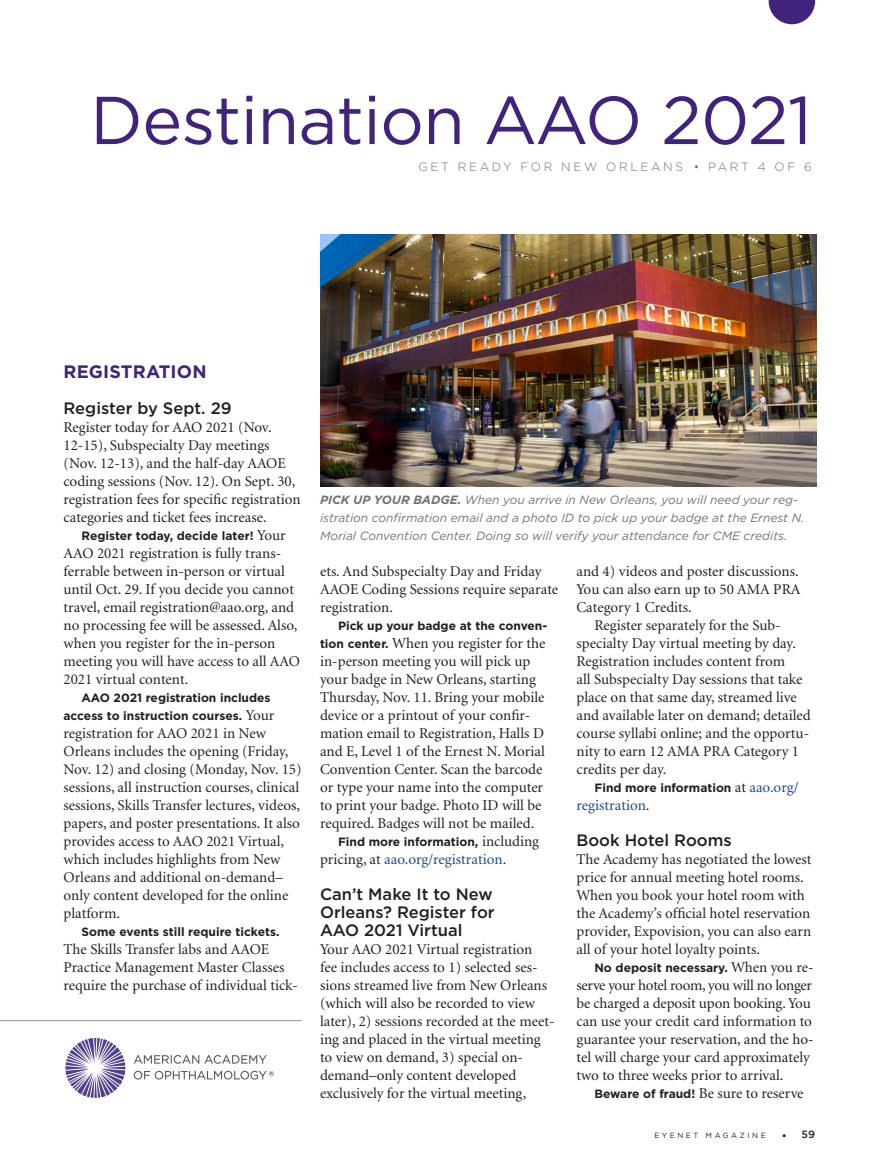
<style>
.page{position:relative;width:878px;height:1175px;background:#fff}
.page>*{position:absolute;margin:0;border:0;box-sizing:border-box;transform-origin:0 0}
.NB_Superhead{font:67.5px "Gotham";letter-spacing:-.01em;color:#41237e}
.NB_Section_Head{font:700 18px "Gotham";letter-spacing:.01em;color:#41237e}
.NB_story_title{font:500 16.5px/18px "Gotham";color:#231f20}
.BODY_text{font:15px/18px "Minion";color:#231f20}
.BODY_text_NO_indent{font:15px/18px "Minion";color:#231f20}
.BODY_text-2{font:15px "Minion";color:#18469d}
.BODY_text-3{font:700 12px/18px "Gotham";color:#231f20}
.t1{font:italic 12px/18px "Gotham";color:#717275}
.NB_Superhead-2{font:300 12px "Gotham";letter-spacing:.22em;color:#717275}
.t2{font:500 10.5px "Gotham";color:#231f20}
.t3{font:7.5px "Gotham";letter-spacing:.34em;color:#231f20}
.s1{font-family:"Minion";font-weight:400;font-size:15px}
.s2{font-weight:700}
.s3{font-family:"Gotham";font-weight:700;font-size:12px}
.s4{color:#231f20}
.s5{font-family:"Minion";font-weight:400;font-size:15px;color:#18469d}
.s6{font-weight:300;font-size:12px}
</style>
<div class="page">
<svg style="left:768px;top:0;width:47px;height:24px"></svg>
<svg style="left:65px;top:1038px;width:60px;height:59px"></svg>
<svg style="left:134px;top:1055px;width:140px;height:24px"></svg>
<hr style="left:0;top:1020px;width:302px;height:1px;background:#939598">
<img style="left:320px;top:234px;width:496px;height:252px">
<p class="NB_Superhead" style="left:90px;top:77px;width:723px">Destination AAO 2021</p>
<p class="NB_Superhead-2" style="left:418px;top:159px;width:395px">GET READY FOR NEW ORLEANS • PART 4 OF 6</p>
<p class="NB_Section_Head" style="left:64px;top:360px;width:144px">REGISTRATION</p>
<p class="NB_story_title" style="left:64px;top:399px;width:170px">Register by Sept. 29</p>
<p class="BODY_text_NO_indent" style="left:64px;top:419px;width:238px">Register today for AAO 2021 (Nov.<br>12-15), Subspecialty Day meetings (Nov. 12-13), and the half-day AAOE coding sessions (Nov. 12). On Sept. 30, registration fees for specific registration categories and ticket fees increase.</p>
<p class="BODY_text-3" style="left:82px;top:527px;width:206px">Register today, decide later! <span class="s1">Your</span></p>
<p class="BODY_text" style="left:64px;top:545px;width:238px">AAO 2021 registration is fully trans&shy;ferrable between in-person or virtual until Oct. 29. If you decide you cannot travel, email registration@aao.org, and no processing fee will be assessed. Also, when you register for the in-person meeting you will have access to all AAO 2021 virtual content.</p>
<p class="BODY_text-3" style="left:64px;top:689px;width:212px;text-indent:18px">AAO 2021 registration includes access to instruction courses. <span class="s1">Your</span></p>
<p class="BODY_text" style="left:64px;top:725px;width:239px">registration for AAO 2021 in New Orleans includes the opening (Friday, Nov. 12) and closing (Monday, Nov. 15) sessions, all instruction courses, clinical sessions, Skills Transfer lectures, videos, papers, and poster presentations. It also provides access to AAO 2021 Virtual, which includes highlights from New Orleans and additional on-demand– only content developed for the online platform.</p>
<p class="BODY_text-3" style="left:82px;top:923px;width:199px">Some events still require tickets.</p>
<p class="BODY_text" style="left:64px;top:941px;width:236px">The Skills Transfer labs and AAOE<br>Practice Management Master Classes require the purchase of individual tick-</p>
<p class="t1" style="left:320px;top:490px;width:485px"><span class="s2">PICK UP YOUR BADGE.</span> When you arrive in New Orleans, you will need your reg&shy;istration confirmation email and a photo ID to pick up your badge at the Ernest N.<br>Morial Convention Center. Doing so will verify your attendance for CME credits.</p>
<p class="BODY_text" style="left:320px;top:563px;width:240px">ets. And Subspecialty Day and Friday<br>AAOE Coding Sessions require separate registration.</p>
<p class="BODY_text-3" style="left:338px;top:617px;width:211px">Pick up your badge at the conven-</p>
<p class="BODY_text" style="left:320px;top:635px;width:227px"><span class="s3">tion center.</span> When you register for the in-person meeting you will pick up your badge in New Orleans, starting Thursday, Nov. 11. Bring your mobile device or a printout of your confir&shy;mation email to Registration, Halls D and E, Level 1 of the Ernest N. Morial Convention Center. Scan the barcode or type your name into the computer to print your badge. Photo ID will be required. Badges will not be mailed.</p>
<p class="BODY_text-3" style="left:338px;top:833px;width:203px">Find more information, <span class="s1">including</span></p>
<p class="BODY_text-2" style="left:320px;top:852px;width:188px"><span class="s4">pricing, at</span> aao.org/registration<span class="s4">.</span></p>
<p class="NB_story_title" style="left:320px;top:885px;width:176px">Can’t Make It to New<br>Orleans? Register for<br>AAO 2021 Virtual</p>
<p class="BODY_text_NO_indent" style="left:320px;top:941px;width:236px">Your AAO 2021 Virtual registration<br>fee includes access to 1) selected ses&shy;sions streamed live from New Orleans (which will also be recorded to view later), 2) sessions recorded at the meet&shy;ing and placed in the virtual meeting to view on demand, 3) special on&shy;demand–only content developed exclusively for the virtual meeting,</p>
<p class="BODY_text_NO_indent" style="left:576px;top:563px;width:226px">and 4) videos and poster discussions.<br>You can also earn up to 50 AMA PRA<br>Category 1 Credits.</p>
<p class="BODY_text" style="left:576px;top:617px;width:236px;text-indent:18px">Register separately for the Sub&shy;specialty Day virtual meeting by day.<br>Registration includes content from<br>all Subspecialty Day sessions that take place on that same day, streamed live and available later on demand; detailed course syllabi online; and the opportu&shy;nity to earn 12 AMA PRA Category 1 credits per day.</p>
<p class="BODY_text-3" style="left:594px;top:779px;width:205px">Find more information <span class="s1">at</span> <span class="s5">aao.org/</span></p>
<p class="BODY_text-2" style="left:576px;top:798px;width:75px">registration<span class="s4">.</span></p>
<p class="NB_story_title" style="left:576px;top:831px;width:157px">Book Hotel Rooms</p>
<p class="BODY_text_NO_indent" style="left:576px;top:851px;width:236px">The Academy has negotiated the lowest price for annual meeting hotel rooms.<br>When you book your hotel room with the Academy’s official hotel reservation provider, Expovision, you can also earn all of your hotel loyalty points.</p>
<p class="BODY_text-3" style="left:594px;top:959px;width:220px">No deposit necessary. <span class="s1">When you re-</span></p>
<p class="BODY_text" style="left:576px;top:977px;width:238px">serve your hotel room, you will no longer be charged a deposit upon booking. You can use your credit card information to guarantee your reservation, and the ho&shy;tel will charge your card approximately two to three weeks prior to arrival.</p>
<p class="BODY_text" style="left:594px;top:1085px;width:211px"><span class="s3">Beware of fraud!</span> Be sure to reserve</p>
<p class="t3" style="left:654px;top:1130px;width:113px">EYENET MAGAZINE</p>
<p class="t2" style="left:781px;top:1127px;width:35px"><span class="s6">•</span> 59</p>
</div>
